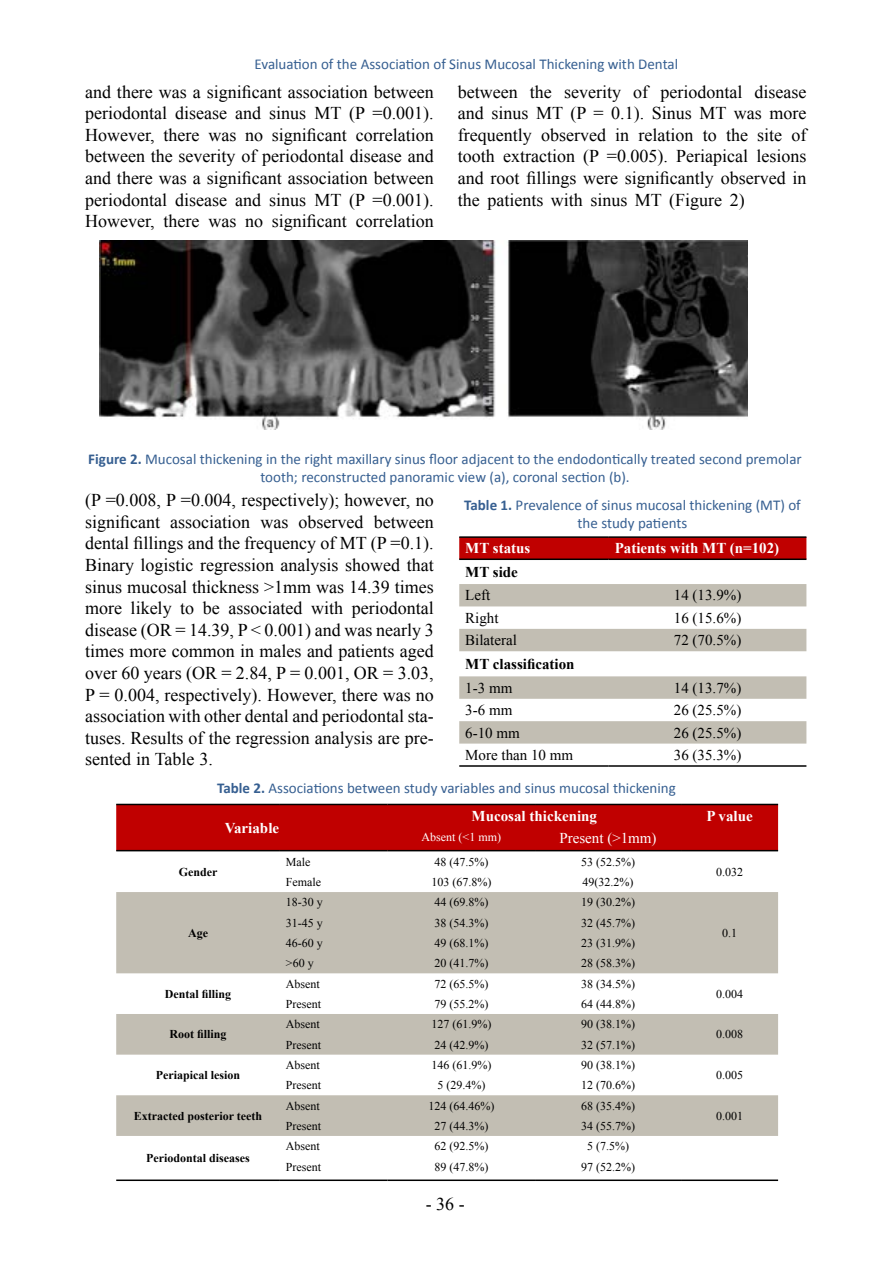
<style>
.page{position:relative;width:893px;height:1263px;background:#fff}
.page>*{position:absolute;margin:0;border:0;box-sizing:border-box;transform-origin:0 0}
.t1{font:18px/21.6px "Times New Roman";color:#000;text-align:justify}
.t2{font:15px/18px "Calibri";color:#365f91;text-align:center}
.t3{font:15px "Times New Roman";color:#000}
.t4{font:700 15px "Times New Roman";color:#fff}
.t5{font:700 15px "Times New Roman";color:#000}
.t6{font:15px "Times New Roman";color:#fff}
.t7{font:12px "Times New Roman";color:#000}
.t8{font:700 12px "Times New Roman";color:#000}
.t9{font:12px "Times New Roman";color:#fff}
.s1{font-weight:700}
</style>
<div class="page">
<img style="left:99px;top:240px;width:649px;height:190px">
<div style="left:459px;top:538px;width:347px;height:20px;background:#c00000"></div>
<svg style="left:459px;top:584px;width:347px;height:160px;fill:#c2beb3"></svg>
<hr style="left:459px;top:536px;width:150px;height:2px;background:#000">
<hr style="left:609px;top:536px;width:197px;height:2px;background:#000">
<hr style="left:459px;top:558px;width:150px;height:2px;background:#000">
<hr style="left:609px;top:558px;width:197px;height:2px;background:#000">
<hr style="left:459px;top:765px;width:150px;height:2px;background:#000">
<hr style="left:609px;top:765px;width:197px;height:2px;background:#000">
<div style="left:116px;top:805px;width:662px;height:45px;background:#c00000"></div>
<svg style="left:116px;top:892px;width:662px;height:244px;fill:#c2beb3"></svg>
<hr style="left:116px;top:804px;width:164px;height:1px;background:#000">
<hr style="left:280px;top:804px;width:108px;height:1px;background:#000">
<hr style="left:116px;top:850px;width:164px;height:1px;background:#000">
<hr style="left:280px;top:850px;width:108px;height:1px;background:#000">
<hr style="left:388px;top:804px;width:147px;height:1px;background:#000">
<hr style="left:535px;top:804px;width:146px;height:1px;background:#000">
<hr style="left:681px;top:804px;width:97px;height:1px;background:#000">
<hr style="left:388px;top:850px;width:147px;height:1px;background:#000">
<hr style="left:535px;top:850px;width:146px;height:1px;background:#000">
<hr style="left:681px;top:850px;width:97px;height:1px;background:#000">
<hr style="left:116px;top:1179px;width:164px;height:2px;background:#000">
<hr style="left:681px;top:1179px;width:97px;height:2px;background:#000">
<hr style="left:280px;top:1179px;width:108px;height:2px;background:#000">
<hr style="left:388px;top:1179px;width:147px;height:2px;background:#000">
<hr style="left:535px;top:1179px;width:146px;height:2px;background:#000">
<p class="t2" style="left:254px;top:55px;width:425px">Evaluation of the Association of Sinus Mucosal Thickening with Dental</p>
<p class="t1" style="left:458px;top:80px;width:350px">between the severity of periodontal disease and sinus MT (P = 0.1). Sinus MT was more frequently observed in relation to the site of tooth extraction (P =0.005). Periapical lesions and root fillings were significantly observed in the patients with sinus MT (Figure 2)</p>
<p class="t1" style="left:85px;top:80px;width:350px">and there was a significant association between periodontal disease and sinus MT (P =0.001).<br>However, there was no significant correlation between the severity of periodontal disease and and there was a significant association between periodontal disease and sinus MT (P =0.001).<br>However, there was no significant correlation</p>
<p class="t2" style="left:88px;top:450px;width:715px"><span class="s1">Figure 2.</span> Mucosal thickening in the right maxillary sinus floor adjacent to the endodontically treated second premolar tooth; reconstructed panoramic view (a), coronal section (b).</p>
<p class="t2" style="left:464px;top:496px;width:338px"><span class="s1">Table 1.</span> Prevalence of sinus mucosal thickening (MT) of the study patients</p>
<p class="t4" style="left:465px;top:538px;width:67px">MT status</p>
<p class="t4" style="left:615px;top:538px;width:166px">Patients with MT (n=102)</p>
<p class="t5" style="left:465px;top:562px;width:54px">MT side</p>
<p class="t3" style="left:465px;top:585px;width:26px">Left</p>
<p class="t3" style="left:674px;top:585px;width:69px">14 (13.9%)</p>
<p class="t3" style="left:465px;top:608px;width:35px">Right</p>
<p class="t3" style="left:674px;top:608px;width:69px">16 (15.6%)</p>
<p class="t3" style="left:465px;top:630px;width:53px">Bilateral</p>
<p class="t3" style="left:674px;top:630px;width:69px">72 (70.5%)</p>
<p class="t5" style="left:465px;top:653px;width:111px">MT classification</p>
<p class="t3" style="left:465px;top:678px;width:49px">1-3 mm</p>
<p class="t3" style="left:674px;top:678px;width:69px">14 (13.7%)</p>
<p class="t3" style="left:465px;top:700px;width:49px">3-6 mm</p>
<p class="t3" style="left:674px;top:700px;width:69px">26 (25.5%)</p>
<p class="t3" style="left:465px;top:722px;width:56px">6-10 mm</p>
<p class="t3" style="left:674px;top:722px;width:69px">26 (25.5%)</p>
<p class="t3" style="left:465px;top:745px;width:109px">More than 10 mm</p>
<p class="t3" style="left:674px;top:745px;width:69px">36 (35.3%)</p>
<p class="t1" style="left:85px;top:489px;width:350px">(P =0.008, P =0.004, respectively); however, no significant association was observed between dental fillings and the frequency of MT (P =0.1).<br>Binary logistic regression analysis showed that sinus mucosal thickness &gt;1mm was 14.39 times more likely to be associated with periodontal disease (OR = 14.39, P &lt; 0.001) and was nearly 3 times more common in males and patients aged over 60 years (OR = 2.84, P = 0.001, OR = 3.03, P = 0.004, respectively). However, there was no association with other dental and periodontal sta&shy;tuses. Results of the regression analysis are pre&shy;sented in Table 3.</p>
<p class="t2" style="left:217px;top:779px;width:460px"><span class="s1">Table 2.</span> Associations between study variables and sinus mucosal thickening</p>
<p class="t4" style="left:225px;top:817px;width:56px">Variable</p>
<p class="t4" style="left:472px;top:805px;width:127px">Mucosal thickening</p>
<p class="t4" style="left:706px;top:805px;width:48px">P value</p>
<p class="t9" style="left:422px;top:829px;width:81px">Absent (&lt;1 mm)</p>
<p class="t6" style="left:559px;top:828px;width:99px">Present (&gt;1mm)</p>
<p class="t8" style="left:179px;top:863px;width:40px">Gender</p>
<p class="t7" style="left:286px;top:854px;width:26px">Male</p>
<p class="t7" style="left:434px;top:854px;width:55px">48 (47.5%)</p>
<p class="t7" style="left:581px;top:854px;width:55px">53 (52.5%)</p>
<p class="t7" style="left:286px;top:874px;width:37px">Female</p>
<p class="t7" style="left:431px;top:874px;width:61px">103 (67.8%)</p>
<p class="t7" style="left:582px;top:874px;width:52px">49(32.2%)</p>
<p class="t7" style="left:716px;top:864px;width:28px">0.032</p>
<p class="t7" style="left:286px;top:894px;width:38px">18-30 y</p>
<p class="t7" style="left:434px;top:894px;width:55px">44 (69.8%)</p>
<p class="t7" style="left:581px;top:894px;width:55px">19 (30.2%)</p>
<p class="t8" style="left:188px;top:924px;width:21px">Age</p>
<p class="t7" style="left:286px;top:914px;width:38px">31-45 y</p>
<p class="t7" style="left:434px;top:914px;width:55px">38 (54.3%)</p>
<p class="t7" style="left:581px;top:914px;width:55px">32 (45.7%)</p>
<p class="t7" style="left:286px;top:935px;width:38px">46-60 y</p>
<p class="t7" style="left:434px;top:935px;width:55px">49 (68.1%)</p>
<p class="t7" style="left:581px;top:935px;width:55px">23 (31.9%)</p>
<p class="t7" style="left:286px;top:955px;width:29px">&gt;60 y</p>
<p class="t7" style="left:434px;top:955px;width:55px">20 (41.7%)</p>
<p class="t7" style="left:581px;top:955px;width:55px">28 (58.3%)</p>
<p class="t7" style="left:722px;top:925px;width:16px">0.1</p>
<p class="t8" style="left:165px;top:985px;width:68px">Dental filling</p>
<p class="t7" style="left:286px;top:975px;width:35px">Absent</p>
<p class="t7" style="left:434px;top:975px;width:55px">72 (65.5%)</p>
<p class="t7" style="left:581px;top:975px;width:55px">38 (34.5%)</p>
<p class="t7" style="left:286px;top:996px;width:37px">Present</p>
<p class="t7" style="left:434px;top:996px;width:55px">79 (55.2%)</p>
<p class="t7" style="left:581px;top:996px;width:55px">64 (44.8%)</p>
<p class="t7" style="left:716px;top:986px;width:28px">0.004</p>
<p class="t8" style="left:170px;top:1026px;width:59px">Root filling</p>
<p class="t7" style="left:286px;top:1016px;width:35px">Absent</p>
<p class="t7" style="left:431px;top:1016px;width:61px">127 (61.9%)</p>
<p class="t7" style="left:581px;top:1016px;width:55px">90 (38.1%)</p>
<p class="t7" style="left:286px;top:1036px;width:37px">Present</p>
<p class="t7" style="left:434px;top:1036px;width:55px">24 (42.9%)</p>
<p class="t7" style="left:581px;top:1036px;width:55px">32 (57.1%)</p>
<p class="t7" style="left:716px;top:1026px;width:28px">0.008</p>
<p class="t8" style="left:156px;top:1067px;width:86px">Periapical lesion</p>
<p class="t7" style="left:286px;top:1057px;width:35px">Absent</p>
<p class="t7" style="left:431px;top:1057px;width:61px">146 (61.9%)</p>
<p class="t7" style="left:581px;top:1057px;width:55px">90 (38.1%)</p>
<p class="t7" style="left:286px;top:1077px;width:37px">Present</p>
<p class="t7" style="left:437px;top:1077px;width:49px">5 (29.4%)</p>
<p class="t7" style="left:581px;top:1077px;width:55px">12 (70.6%)</p>
<p class="t7" style="left:716px;top:1067px;width:28px">0.005</p>
<p class="t8" style="left:134px;top:1107px;width:130px">Extracted posterior teeth</p>
<p class="t7" style="left:286px;top:1097px;width:35px">Absent</p>
<p class="t7" style="left:428px;top:1097px;width:67px">124 (64.46%)</p>
<p class="t7" style="left:581px;top:1097px;width:55px">68 (35.4%)</p>
<p class="t7" style="left:286px;top:1118px;width:37px">Present</p>
<p class="t7" style="left:434px;top:1118px;width:55px">27 (44.3%)</p>
<p class="t7" style="left:581px;top:1118px;width:55px">34 (55.7%)</p>
<p class="t7" style="left:716px;top:1108px;width:28px">0.001</p>
<p class="t8" style="left:146px;top:1150px;width:105px">Periodontal diseases</p>
<p class="t7" style="left:286px;top:1138px;width:35px">Absent</p>
<p class="t7" style="left:434px;top:1138px;width:55px">62 (92.5%)</p>
<p class="t7" style="left:587px;top:1138px;width:43px">5 (7.5%)</p>
<p class="t7" style="left:286px;top:1158px;width:37px">Present</p>
<p class="t7" style="left:434px;top:1158px;width:55px">89 (47.8%)</p>
<p class="t7" style="left:581px;top:1158px;width:55px">97 (52.2%)</p>
<p class="t1" style="left:426px;top:1192px;width:40px">- 36 -</p>
</div>
